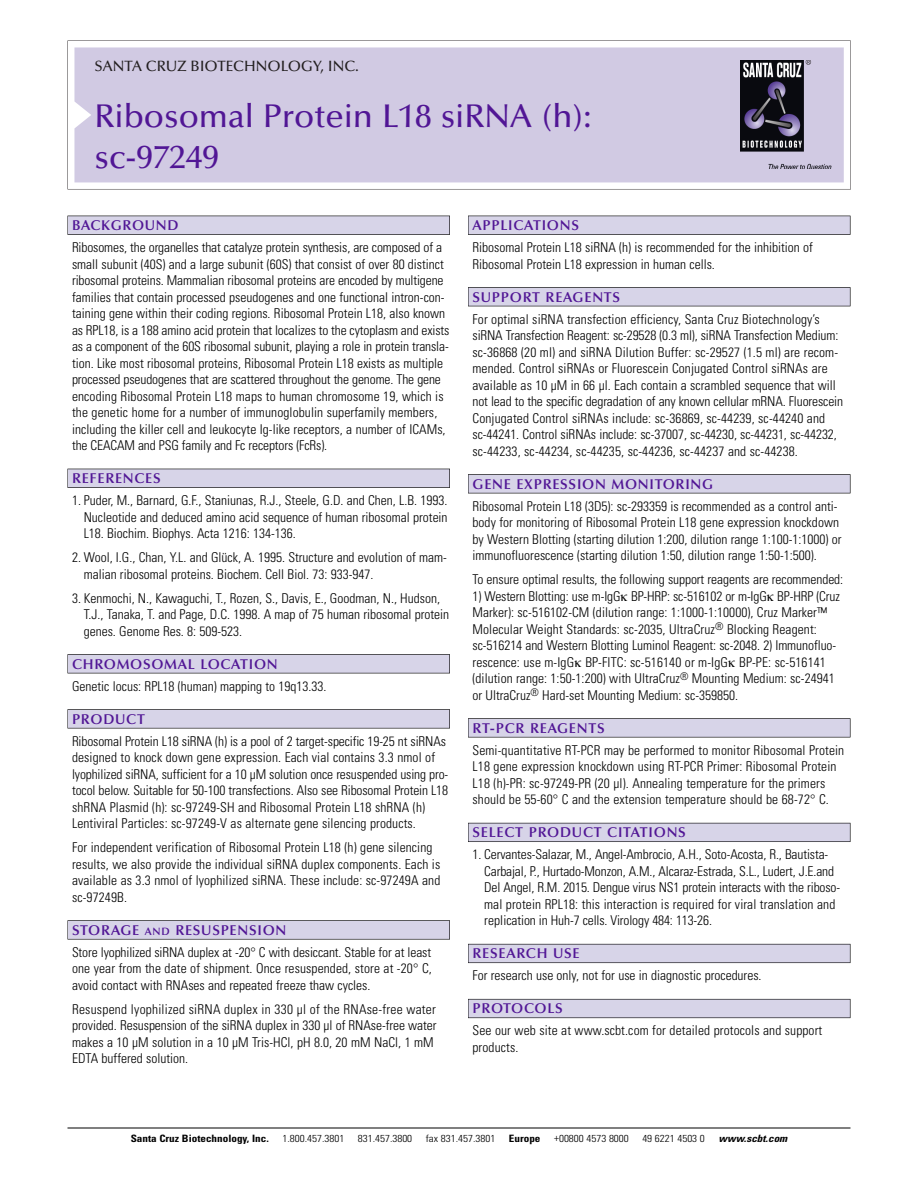
<style>
.page{position:relative;width:918px;height:1188px;background:#fff}
.page>*{position:absolute;margin:0;border:0;box-sizing:border-box;transform-origin:0 0}
.t1{font:500 33px/40.5px "Optima";color:#511695}
.t2{font:500 15px "Optima";color:#231f20}
.t3{font:600 14.25px "Optima";letter-spacing:.05em;color:#511695}
.t4{font:300 condensed 13.5px/16.5px "Univers";color:#000}
.t5{font:300 condensed 10.2px "Univers";color:#000;scale:1.1 1}
.t6{font:700 condensed 10.2px "Univers";color:#000;scale:1.1 1}
.t7{font:italic 700 condensed 10.2px "Univers";color:#000;scale:1.1 1}
.s1{font-size:10.65px}
</style>
<div class="page">
<svg style="left:74px;top:41px;width:777px;height:148px"></svg>
<div style="left:74px;top:47px;width:770px;height:135px;background:#d1cae3"></div>
<img style="left:741px;top:60px;width:90px;height:108px">
<div style="left:68px;top:216px;width:382px;height:19px;background:#535256"></div>
<div style="left:68px;top:216px;width:381px;height:18px;background:#d7d4e8"></div>
<div style="left:68px;top:469px;width:382px;height:19px;background:#525156"></div>
<div style="left:68px;top:469px;width:381px;height:18px;background:#d7d4e8"></div>
<div style="left:68px;top:654px;width:382px;height:19px;background:#545357"></div>
<div style="left:68px;top:655px;width:381px;height:18px;background:#d7d4e8"></div>
<div style="left:68px;top:709px;width:382px;height:19px;background:#575659"></div>
<div style="left:68px;top:710px;width:381px;height:18px;background:#d7d4e8"></div>
<svg style="left:68px;top:920px;width:382px;height:20px"></svg>
<div style="left:68px;top:921px;width:381px;height:18px;background:#d7d4e8"></div>
<div style="left:468px;top:216px;width:382px;height:19px;background:#535256"></div>
<div style="left:468px;top:216px;width:382px;height:18px;background:#d7d4e8"></div>
<div style="left:468px;top:287px;width:382px;height:19px;background:#515155"></div>
<div style="left:468px;top:288px;width:382px;height:18px;background:#d7d4e8"></div>
<div style="left:468px;top:474px;width:382px;height:19px;background:#545357"></div>
<div style="left:468px;top:475px;width:382px;height:18px;background:#d7d4e8"></div>
<div style="left:468px;top:718px;width:382px;height:19px;background:#575659"></div>
<div style="left:468px;top:719px;width:382px;height:18px;background:#d7d4e8"></div>
<div style="left:468px;top:823px;width:382px;height:19px;background:#595860"></div>
<div style="left:468px;top:823px;width:382px;height:18px;background:#d7d4e8"></div>
<div style="left:468px;top:944px;width:382px;height:19px;background:#64626c"></div>
<div style="left:468px;top:944px;width:382px;height:18px;background:#d7d4e8"></div>
<div style="left:468px;top:999px;width:382px;height:19px;background:#686770"></div>
<div style="left:468px;top:1000px;width:382px;height:18px;background:#d7d4e8"></div>
<hr style="left:68px;top:1128px;width:782px;height:1px;background:#000">
<p class="t2" style="left:94px;top:60px;width:266px">SANTA CRUZ BIOTECHNOLOGY, INC.</p>
<p class="t1" style="left:94px;top:99px;width:499px">Ribosomal Protein L18 siRNA (h): sc-97249</p>
<p class="t3" style="left:72px;top:219px;width:108px">BACKGROUND</p>
<p class="t4" style="left:72px;top:240px;width:379px">Ribosomes, the organelles that catalyze protein synthesis, are composed of a small subunit (40S) and a large subunit (60S) that consist of over 80 distinct ribosomal proteins. Mammalian ribosomal proteins are encoded by multigene families that contain processed pseudogenes and one functional intron-con&shy;taining gene within their coding regions. Ribosomal Protein L18, also known as RPL18, is a 188 amino acid protein that localizes to the cytoplasm and exists as a component of the 60S ribosomal subunit, playing a role in protein transla&shy;tion. Like most ribosomal proteins, Ribosomal Protein L18 exists as multiple processed pseudogenes that are scattered throughout the genome. The gene encoding Ribosomal Protein L18 maps to human chromosome 19, which is the genetic home for a number of immunoglobulin superfamily members, including the killer cell and leukocyte Ig-like receptors, a number of ICAMs, the CEACAM and PSG family and Fc receptors (FcRs).</p>
<p class="t3" style="left:72px;top:472px;width:90px">REFERENCES</p>
<p class="t4" style="left:84px;top:493px;width:365px;text-align:justify;text-indent:-12px">1. Puder, M., Barnard, G.F., Staniunas, R.J., Steele, G.D. and Chen, L.B. 1993.<br>Nucleotide and deduced amino acid sequence of human ribosomal protein L18. Biochim. Biophys. Acta 1216: 134-136.</p>
<p class="t4" style="left:84px;top:550px;width:365px;text-indent:-12px">2. Wool, I.G., Chan, Y.L. and Glück, A. 1995. Structure and evolution of mam&shy;malian ribosomal proteins. Biochem. Cell Biol. 73: 933-947.</p>
<p class="t4" style="left:84px;top:591px;width:367px;text-indent:-12px">3. Kenmochi, N., Kawaguchi, T., Rozen, S., Davis, E., Goodman, N., Hudson,<br>T.J., Tanaka, T. and Page, D.C. 1998. A map of 75 human ribosomal protein genes. Genome Res. 8: 509-523.</p>
<p class="t3" style="left:72px;top:658px;width:207px">CHROMOSOMAL LOCATION</p>
<p class="t4" style="left:72px;top:679px;width:256px">Genetic locus: RPL18 (human) mapping to 19q13.33.</p>
<p class="t3" style="left:72px;top:713px;width:74px">PRODUCT</p>
<p class="t4" style="left:72px;top:734px;width:378px">Ribosomal Protein L18 siRNA (h) is a pool of 2 target-specific 19-25 nt siRNAs designed to knock down gene expression. Each vial contains 3.3 nmol of lyophilized siRNA, sufficient for a 10 µM solution once resuspended using pro&shy;tocol below. Suitable for 50-100 transfections. Also see Ribosomal Protein L18 shRNA Plasmid (h): sc-97249-SH and Ribosomal Protein L18 shRNA (h)<br>Lentiviral Particles: sc-97249-V as alternate gene silencing products.</p>
<p class="t4" style="left:72px;top:841px;width:370px">For independent verification of Ribosomal Protein L18 (h) gene silencing results, we also provide the individual siRNA duplex components. Each is available as 3.3 nmol of lyophilized siRNA. These include: sc-97249A and sc-97249B.</p>
<p class="t3" style="left:72px;top:924px;width:216px">STORAGE <span class="s1">AND</span> RESUSPENSION</p>
<p class="t4" style="left:72px;top:945px;width:361px;text-align:justify">Store lyophilized siRNA duplex at -20° C with desiccant. Stable for at least one year from the date of shipment. Once resuspended, store at -20° C, avoid contact with RNAses and repeated freeze thaw cycles.</p>
<p class="t4" style="left:72px;top:1002px;width:366px">Resuspend lyophilized siRNA duplex in 330 µl of the RNAse-free water provided. Resuspension of the siRNA duplex in 330 µl of RNAse-free water makes a 10 µM solution in a 10 µM Tris-HCl, pH 8.0, 20 mM NaCl, 1 mM EDTA buffered solution.</p>
<p class="t3" style="left:473px;top:219px;width:108px">APPLICATIONS</p>
<p class="t4" style="left:473px;top:240px;width:342px">Ribosomal Protein L18 siRNA (h) is recommended for the inhibition of<br>Ribosomal Protein L18 expression in human cells.</p>
<p class="t3" style="left:473px;top:291px;width:149px">SUPPORT REAGENTS</p>
<p class="t4" style="left:473px;top:312px;width:372px">For optimal siRNA transfection efficiency, Santa Cruz Biotechnology’s siRNA Transfection Reagent: sc-29528 (0.3 ml), siRNA Transfection Medium: sc-36868 (20 ml) and siRNA Dilution Buffer: sc-29527 (1.5 ml) are recom&shy;mended. Control siRNAs or Fluorescein Conjugated Control siRNAs are available as 10 µM in 66 µl. Each contain a scrambled sequence that will not lead to the specific degradation of any known cellular mRNA. Fluorescein Conjugated Control siRNAs include: sc-36869, sc-44239, sc-44240 and sc-44241. Control siRNAs include: sc-37007, sc-44230, sc-44231, sc-44232, sc-44233, sc-44234, sc-44235, sc-44236, sc-44237 and sc-44238.</p>
<p class="t3" style="left:473px;top:478px;width:242px">GENE EXPRESSION MONITORING</p>
<p class="t4" style="left:473px;top:499px;width:371px">Ribosomal Protein L18 (3D5): sc-293359 is recommended as a control anti&shy;body for monitoring of Ribosomal Protein L18 gene expression knockdown by Western Blotting (starting dilution 1:200, dilution range 1:100-1:1000) or immunofluorescence (starting dilution 1:50, dilution range 1:50-1:500).</p>
<p class="t4" style="left:473px;top:573px;width:372px">To ensure optimal results, the following support reagents are recommended:</p>
<p class="t4" style="left:473px;top:589px;width:369px">1) Western Blotting: use m-IgG BP-HRP: sc-516102 or m-IgG BP-HRP (Cruz Marker): sc-516102-CM (dilution range: 1:1000-1:10000), Cruz Marker™ Molecular Weight Standards: sc-2035, UltraCruz<sup>®</sup> Blocking Reagent: sc-516214 and Western Blotting Luminol Reagent: sc-2048. 2) Immunofluo&shy;rescence: use m-IgG BP-FITC: sc-516140 or m-IgG BP-PE: sc-516141 (dilution range: 1:50-1:200) with UltraCruz<sup>®</sup> Mounting Medium: sc-24941 or UltraCruz<sup>®</sup> Hard-set Mounting Medium: sc-359850.</p>
<p class="t3" style="left:473px;top:722px;width:134px">RT-PCR REAGENTS</p>
<p class="t4" style="left:473px;top:743px;width:373px">Semi-quantitative RT-PCR may be performed to monitor Ribosomal Protein L18 gene expression knockdown using RT-PCR Primer: Ribosomal Protein L18 (h)-PR: sc-97249-PR (20 µl). Annealing temperature for the primers should be 55-60° C and the extension temperature should be 68-72° C.</p>
<p class="t3" style="left:473px;top:826px;width:215px">SELECT PRODUCT CITATIONS</p>
<p class="t4" style="left:484px;top:848px;width:357px;text-indent:-12px">1. Cervantes-Salazar, M., Angel-Ambrocio, A.H., Soto-Acosta, R., Bautista-Carbajal, P., Hurtado-Monzon, A.M., Alcaraz-Estrada, S.L., Ludert, J.E.and Del Angel, R.M. 2015. Dengue virus NS1 protein interacts with the riboso&shy;mal protein RPL18: this interaction is required for viral translation and replication in Huh-7 cells. Virology 484: 113-26.</p>
<p class="t3" style="left:473px;top:948px;width:109px">RESEARCH USE</p>
<p class="t4" style="left:473px;top:969px;width:291px">For research use only, not for use in diagnostic procedures.</p>
<p class="t3" style="left:473px;top:1003px;width:92px">PROTOCOLS</p>
<p class="t4" style="left:473px;top:1024px;width:351px">See our web site at www.scbt.com for detailed protocols and support products.</p>
<p class="t6" style="left:131px;top:1135px;width:127px">Santa Cruz Biotechnology, Inc.</p>
<p class="t5" style="left:282px;top:1135px;width:58px">1.800.457.3801</p>
<p class="t5" style="left:358px;top:1135px;width:51px">831.457.3800</p>
<p class="t5" style="left:426px;top:1135px;width:65px">fax 831.457.3801</p>
<p class="t6" style="left:509px;top:1135px;width:30px">Europe</p>
<p class="t5" style="left:554px;top:1135px;width:69px">+00800 4573 8000</p>
<p class="t5" style="left:642px;top:1135px;width:58px">49 6221 4503 0</p>
<p class="t7" style="left:719px;top:1135px;width:66px">www.scbt.com</p>
</div>
